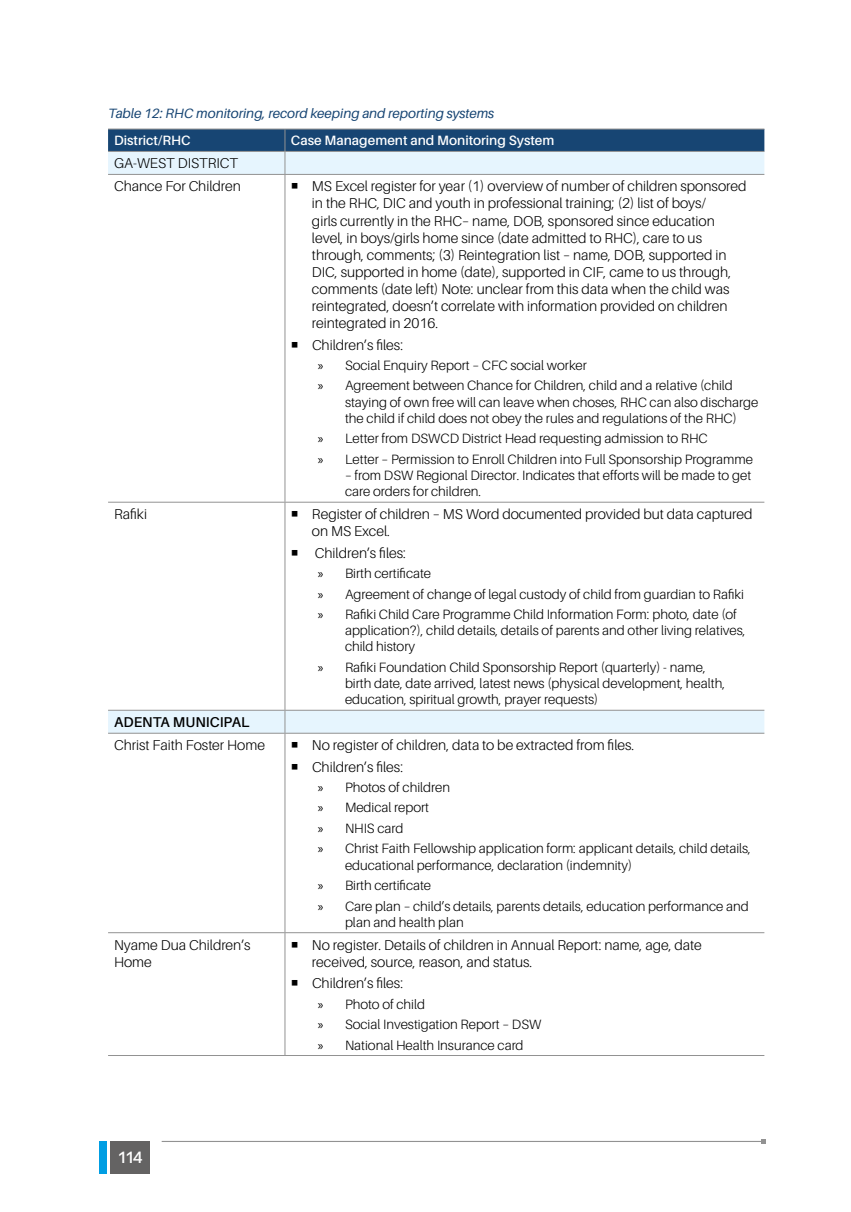
<style>
.page{position:relative;width:851px;height:1212px;background:#fff}
.page>*{position:absolute;margin:0;border:0;box-sizing:border-box;transform-origin:0 0}
.t1{font:600 16.5px "Aileron";color:#fff}
.t2{font:300 14.25px/17.1px "Aileron";color:#000}
.t3{font:600 14.25px "Aileron";color:#000}
.t4{font:300 13.5px/20.4px "Aileron";color:#000}
.t5{font:italic 13.5px "Aileron";color:#174573}
.t6{font:600 13.5px "Aileron";color:#fff}
.s1{font-family:"Myriad Pro";font-weight:400}
</style>
<div class="page">
<hr style="left:162px;top:1141px;width:601px;height:1px;background:#929292">
<svg style="left:761px;top:1139px;width:4px;height:5px"></svg>
<svg style="left:108px;top:175px;width:656px;height:558px"></svg>
<hr style="left:108px;top:174px;width:177px;height:1px;background:#929292">
<hr style="left:285px;top:174px;width:479px;height:1px;background:#929292">
<hr style="left:284px;top:175px;width:1px;height:327px;background:#929292">
<hr style="left:108px;top:502px;width:177px;height:1px;background:#929292">
<hr style="left:285px;top:502px;width:479px;height:1px;background:#929292">
<hr style="left:284px;top:502px;width:1px;height:208px;background:#929292">
<hr style="left:108px;top:710px;width:177px;height:1px;background:#929292">
<hr style="left:285px;top:710px;width:479px;height:1px;background:#929292">
<svg style="left:284px;top:711px;width:1px;height:22px"></svg>
<hr style="left:108px;top:733px;width:177px;height:1px;background:#929292">
<hr style="left:285px;top:733px;width:479px;height:1px;background:#929292">
<hr style="left:284px;top:734px;width:1px;height:198px;background:#929292">
<hr style="left:108px;top:932px;width:177px;height:1px;background:#929292">
<hr style="left:285px;top:932px;width:479px;height:1px;background:#929292">
<hr style="left:284px;top:933px;width:1px;height:122px;background:#929292">
<hr style="left:108px;top:1055px;width:177px;height:1px;background:#929292">
<hr style="left:285px;top:1055px;width:479px;height:1px;background:#929292">
<svg style="left:108px;top:129px;width:656px;height:45px;background:#809db8"></svg>
<hr style="left:108px;top:151px;width:177px;height:1px;background:#929292">
<hr style="left:285px;top:151px;width:479px;height:1px;background:#929292">
<div style="left:110px;top:1141px;width:40px;height:33px;background:#646363"></div>
<div style="left:99px;top:1141px;width:8px;height:33px;background:#009ee3"></div>
<p class="t5" style="left:108px;top:106px;width:388px">Table 12: RHC monitoring, record keeping and reporting systems</p>
<p class="t6" style="left:114px;top:133px;width:78px">District/RHC</p>
<p class="t6" style="left:291px;top:133px;width:265px">Case Management and Monitoring System</p>
<p class="t2" style="left:114px;top:152px;width:128px;line-height:23px">GA-WEST DISTRICT<br>Chance For Children</p>
<p class="t2" style="left:312px;top:178px;width:436px;text-indent:-21px">○ MS Excel register for year (1) overview of number of children sponsored in the RHC, DIC and youth in professional training; (2) list of boys/<br>girls currently in the RHC– name, DOB, sponsored since education level, in boys/girls home since (date admitted to RHC), care to us through, comments; (3) Reintegration list – name, DOB, supported in DIC, supported in home (date), supported in CIF, came to us through, comments (date left) Note: unclear from this data when the child was reintegrated, doesn’t correlate with information provided on children reintegrated in 2016.</p>
<p class="t2" style="left:291px;top:336px;width:114px">○ Children’s files:</p>
<p class="t4" style="left:318px;top:355px;width:416px"><span class="s1">»</span> Social Enquiry Report – CFC social worker<br><span class="s1">»</span> Agreement between Chance for Children, child and a relative (child</p>
<p class="t4" style="left:345px;top:394px;width:415px;line-height:16.2px">staying of own free will can leave when choses, RHC can also discharge the child if child does not obey the rules and regulations of the RHC)</p>
<p class="t4" style="left:318px;top:429px;width:436px"><span class="s1">»</span> Letter from DSWCD District Head requesting admission to RHC<br><span class="s1">»</span> Letter – Permission to Enroll Children into Full Sponsorship Programme</p>
<p class="t4" style="left:345px;top:467px;width:407px;line-height:16.2px">– from DSW Regional Director. Indicates that efforts will be made to get care orders for children.</p>
<p class="t2" style="left:114px;top:506px;width:34px">Rafiki</p>
<p class="t2" style="left:312px;top:506px;width:442px;text-indent:-21px">○ Register of children – MS Word documented provided but data captured on MS Excel.</p>
<p class="t2" style="left:291px;top:544px;width:117px">○ Children’s files:</p>
<p class="t4" style="left:318px;top:563px;width:427px"><span class="s1">»</span> Birth certificate<br><span class="s1">»</span> Agreement of change of legal custody of child from guardian to Rafiki <span class="s1">»</span> Rafiki Child Care Programme Child Information Form: photo, date (of</p>
<p class="t4" style="left:345px;top:622px;width:402px;line-height:16.2px">application?), child details, details of parents and other living relatives, child history</p>
<p class="t4" style="left:345px;top:659px;width:381px;line-height:16.2px;text-indent:-27px"><span class="s1">»</span> Rafiki Foundation Child Sponsorship Report (quarterly) - name, birth date, date arrived, latest news (physical development, health, education, spiritual growth, prayer requests)</p>
<p class="t3" style="left:114px;top:714px;width:137px">ADENTA MUNICIPAL</p>
<p class="t2" style="left:114px;top:737px;width:152px">Christ Faith Foster Home</p>
<p class="t2" style="left:291px;top:737px;width:345px">○ No register of children, data to be extracted from files.</p>
<p class="t2" style="left:291px;top:758px;width:114px">○ Children’s files:</p>
<p class="t4" style="left:318px;top:777px;width:434px"><span class="s1">»</span> Photos of children<br><span class="s1">»</span> Medical report<br><span class="s1">»</span> NHIS card<br><span class="s1">»</span> Christ Faith Fellowship application form: applicant details, child details,</p>
<p class="t4" style="left:318px;top:855px;width:432px;text-indent:27px">educational performance, declaration (indemnity)<br><span class="s1">»</span> Birth certificate<br><span class="s1">»</span> Care plan – child’s details, parents details, education performance and</p>
<p class="t4" style="left:345px;top:912px;width:120px">plan and health plan</p>
<p class="t2" style="left:114px;top:936px;width:138px">Nyame Dua Children’s<br>Home</p>
<p class="t2" style="left:312px;top:936px;width:391px;text-indent:-21px">○ No register. Details of children in Annual Report: name, age, date received, source, reason, and status.</p>
<p class="t2" style="left:291px;top:975px;width:114px">○ Children’s files:</p>
<p class="t4" style="left:318px;top:994px;width:225px"><span class="s1">»</span> Photo of child<br><span class="s1">»</span> Social Investigation Report – DSW <span class="s1">»</span> National Health Insurance card</p>
<p class="t1" style="left:117px;top:1148px;width:27px">114</p>
</div>
